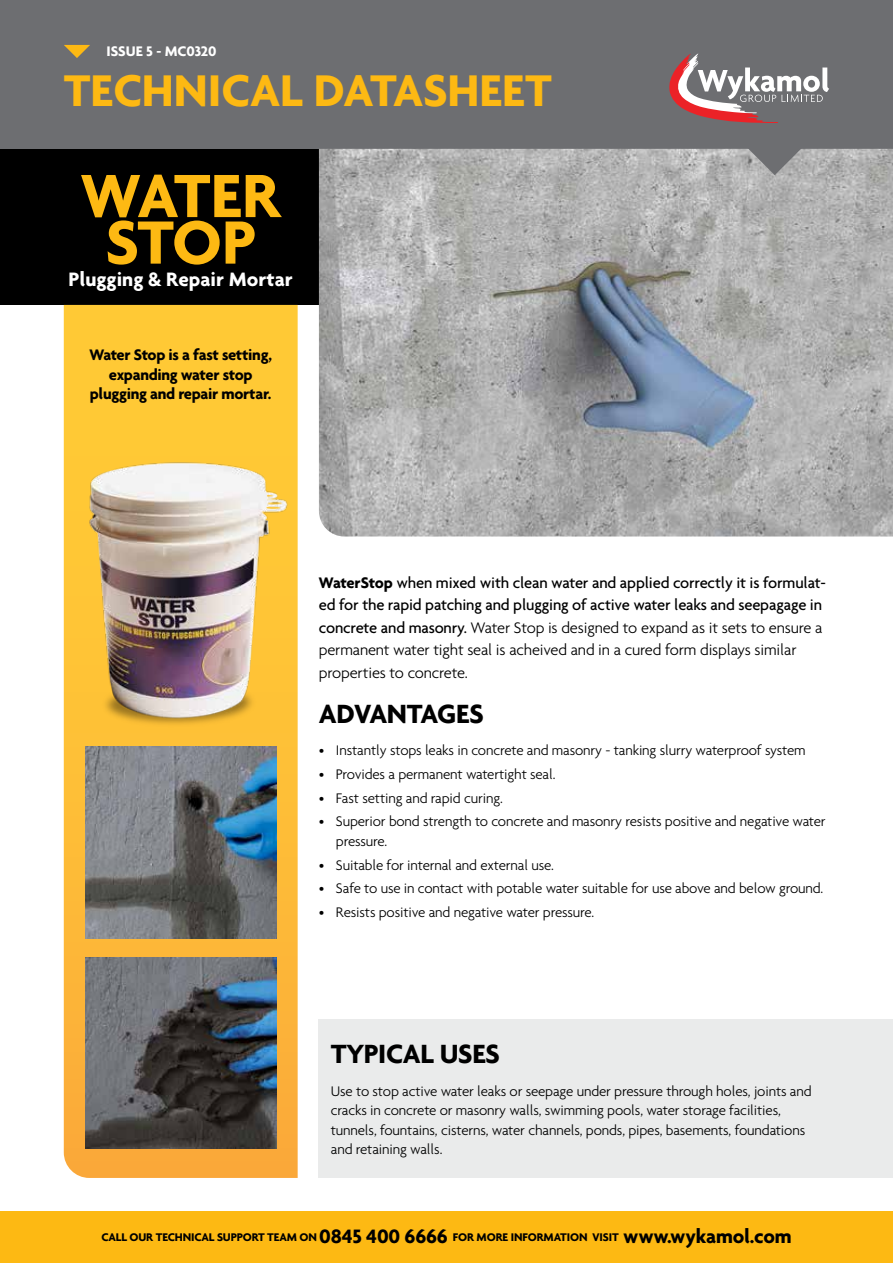
<style>
.page{position:relative;width:893px;height:1263px;background:#fff}
.page>*{position:absolute;margin:0;border:0;box-sizing:border-box;transform-origin:0 0}
.t1{font:700 66px/46.5px "Agenda";letter-spacing:-.025em;color:#fdb913;text-align:center}
.t2{font:700 48px "Agenda";color:#fdb913}
.t3{font:700 28.5px "Agenda";letter-spacing:-.01em;color:#000}
.t4{font:700 21px "Agenda";color:#fff}
.t5{font:500 16.5px/22.5px "Agenda";letter-spacing:-.01em;color:#000}
.t6{font:700 16.5px/19.5px "Agenda";letter-spacing:-.02em;color:#000;text-align:center}
.t7{font:300 15px/19.5px "Agenda";letter-spacing:-.01em;color:#000}
.t8{font:700 15px "Agenda";color:#fff}
.t9{font:700 12px "Agenda";letter-spacing:-.01em;color:#000}
.s1{font-weight:700}
.s2{font-weight:300}
.s3{font-size:21px}
</style>
<div class="page">
<div style="left:319px;top:1020px;width:574px;height:158px;background:#eaebeb"></div>
<div style="left:0;top:149px;width:893px;height:156px;background:#000"></div>
<div style="left:0;top:1212px;width:893px;height:51px;background:#fdb913"></div>
<div style="left:0;top:0;width:893px;height:149px;background:#6d6e71"></div>
<svg style="left:64px;top:45px;width:26px;height:13px"></svg>
<svg style="left:64px;top:305px;width:234px;height:873px;background:#fbbf38"></svg>
<img style="left:319px;top:149px;width:574px;height:387px">
<svg style="left:669px;top:54px;width:160px;height:121px"></svg>
<img style="left:85px;top:747px;width:191px;height:191px">
<img style="left:86px;top:458px;width:206px;height:276px">
<img style="left:85px;top:957px;width:191px;height:191px">
<p class="t8" style="left:107px;top:42px;width:111px">ISSUE 5 - MC0320</p>
<h2 class="t2" style="left:64px;top:61px;width:490px">TECHNICAL DATASHEET</h2>
<h1 class="t1" style="left:81px;top:171px;width:201px">WATER<br>STOP</h1>
<h3 class="t4" style="left:69px;top:266px;width:226px">Plugging &amp; Repair Mortar</h3>
<p class="t6" style="left:89px;top:345px;width:184px">Water Stop is a fast setting, expanding water stop plugging and repair mortar.</p>
<p class="t5" style="left:319px;top:571px;width:508px"><span class="s1">WaterStop</span> when mixed with clean water and applied correctly it is formulat&shy;ed for the rapid patching and plugging of active water leaks and seepagage in concrete and masonry. <span class="s2">Water Stop is designed to expand as it sets to ensure a permanent water tight seal is acheived and in a cured form displays similar properties to concrete.</span></p>
<h3 class="t3" style="left:319px;top:696px;width:166px">ADVANTAGES</h3>
<p class="t7" style="left:319px;top:740px;width:488px">• Instantly stops leaks in concrete and masonry - tanking slurry waterproof system</p>
<p class="t7" style="left:319px;top:764px;width:238px">• Provides a permanent watertight seal.</p>
<p class="t7" style="left:319px;top:788px;width:185px">• Fast setting and rapid curing.</p>
<p class="t7" style="left:336px;top:812px;width:491px;text-indent:-17px">• Superior bond strength to concrete and masonry resists positive and negative water pressure.</p>
<p class="t7" style="left:319px;top:855px;width:237px">• Suitable for internal and external use.</p>
<p class="t7" style="left:319px;top:879px;width:506px">• Safe to use in contact with potable water suitable for use above and below ground.</p>
<p class="t7" style="left:319px;top:902px;width:277px">• Resists positive and negative water pressure.</p>
<h3 class="t3" style="left:331px;top:1037px;width:171px">TYPICAL USES</h3>
<p class="t7" style="left:331px;top:1081px;width:482px">Use to stop active water leaks or seepage under pressure through holes, joints and cracks in concrete or masonry walls, swimming pools, water storage facilities, tunnels, fountains, cisterns, water channels, ponds, pipes, basements, foundations and retaining walls.</p>
<p class="t9" style="left:101px;top:1229px;width:692px">CALL OUR TECHNICAL SUPPORT TEAM ON <span class="s3">0845 400 6666</span> FOR MORE INFORMATION VISIT <span class="s3">www.wykamol.com</span></p>
</div>
